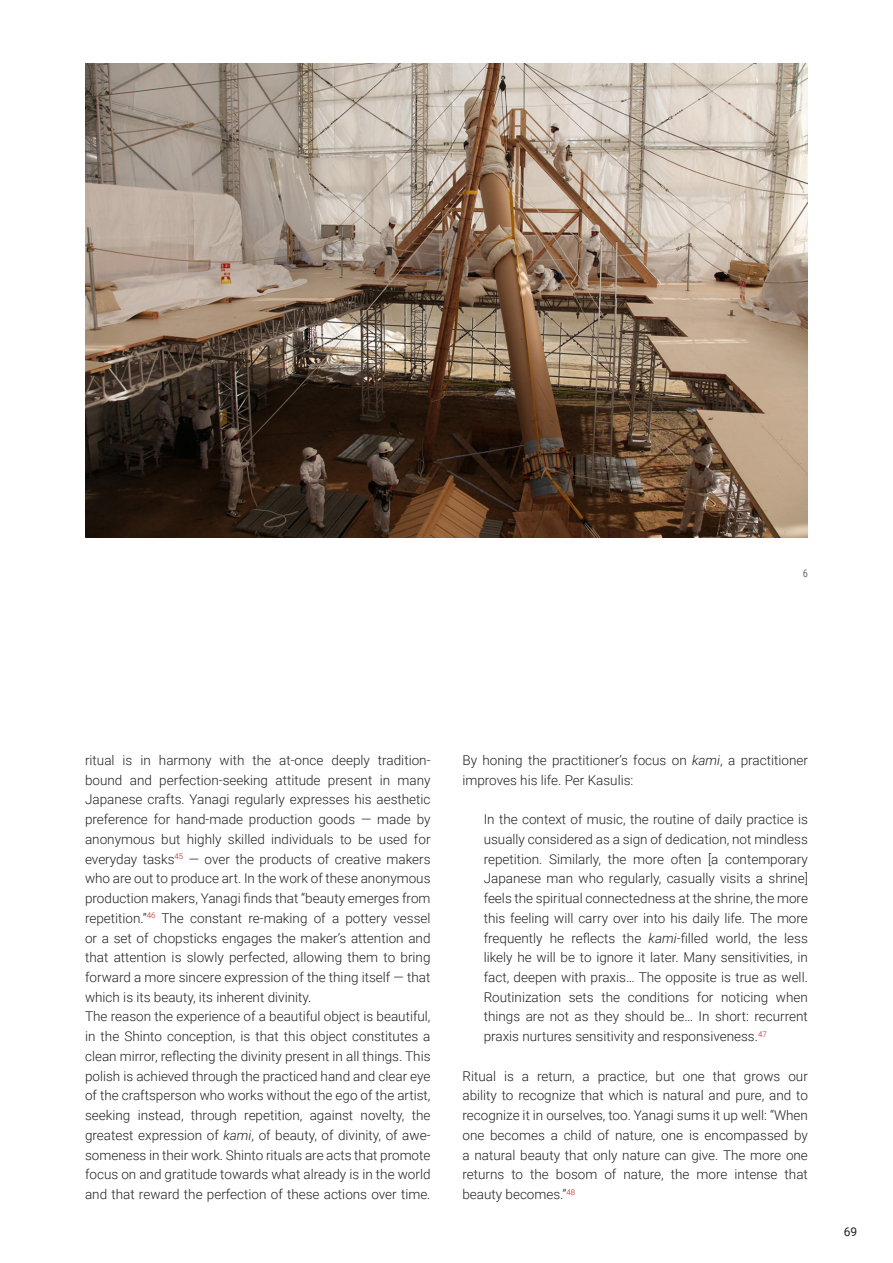
<style>
.page{position:relative;width:893px;height:1263px;background:#fff}
.page>*{position:absolute;margin:0;border:0;box-sizing:border-box;transform-origin:0 0}
.t1{font:300 13.5px/19.8px "Roboto";color:#202122;text-align:justify}
.t2{font:12px "Roboto";color:#231f20}
.paper{font:10.5px "Roboto Condensed";color:#6c6d70}
.s1{font-style:italic}
</style>
<div class="page">
<img style="left:85px;top:64px;width:723px;height:474px">
<p class="paper" style="left:803px;top:566px;width:7px">6</p>
<p class="t1" style="left:85px;top:750px;width:347px">ritual is in harmony with the at-once deeply tradition&shy;bound and perfection-seeking attitude present in many Japanese crafts. Yanagi regularly expresses his aesthetic preference for hand-made production goods — made by anonymous but highly skilled individuals to be used for everyday tasks<sup>45</sup> — over the products of creative makers who are out to produce art. In the work of these anonymous production makers, Yanagi finds that “beauty emerges from repetition.”<sup>46</sup> The constant re-making of a pottery vessel or a set of chopsticks engages the maker’s attention and that attention is slowly perfected, allowing them to bring forward a more sincere expression of the thing itself — that which is its beauty, its inherent divinity.</p>
<p class="t1" style="left:85px;top:1006px;width:347px">The reason the experience of a beautiful object is beautiful, in the Shinto conception, is that this object constitutes a clean mirror, reflecting the divinity present in all things. This polish is achieved through the practiced hand and clear eye of the craftsperson who works without the ego of the artist, seeking instead, through repetition, against novelty, the greatest expression of <span class="s1">kami</span>, of beauty, of divinity, of awe&shy;someness in their work. Shinto rituals are acts that promote focus on and gratitude towards what already is in the world and that reward the perfection of these actions over time.</p>
<p class="t1" style="left:462px;top:750px;width:347px">By honing the practitioner’s focus on <span class="s1">kami</span>, a practitioner improves his life. Per Kasulis:</p>
<p class="t1" style="left:484px;top:809px;width:326px">In the context of music, the routine of daily practice is usually considered as a sign of dedication, not mindless repetition. Similarly, the more often [a contemporary Japanese man who regularly, casually visits a shrine] feels the spiritual connectedness at the shrine, the more this feeling will carry over into his daily life. The more frequently he reflects the <span class="s1">kami</span>-filled world, the less likely he will be to ignore it later. Many sensitivities, in fact, deepen with praxis… The opposite is true as well.<br>Routinization sets the conditions for noticing when things are not as they should be… In short: recurrent praxis nurtures sensitivity and responsiveness.<sup>47</sup></p>
<p class="t1" style="left:462px;top:1065px;width:347px">Ritual is a return, a practice, but one that grows our ability to recognize that which is natural and pure, and to recognize it in ourselves, too. Yanagi sums it up well: “When one becomes a child of nature, one is encompassed by a natural beauty that only nature can give. The more one returns to the bosom of nature, the more intense that beauty becomes.”<sup>48</sup></p>
<p class="t2" style="left:844px;top:1223px;width:15px">69</p>
</div>
